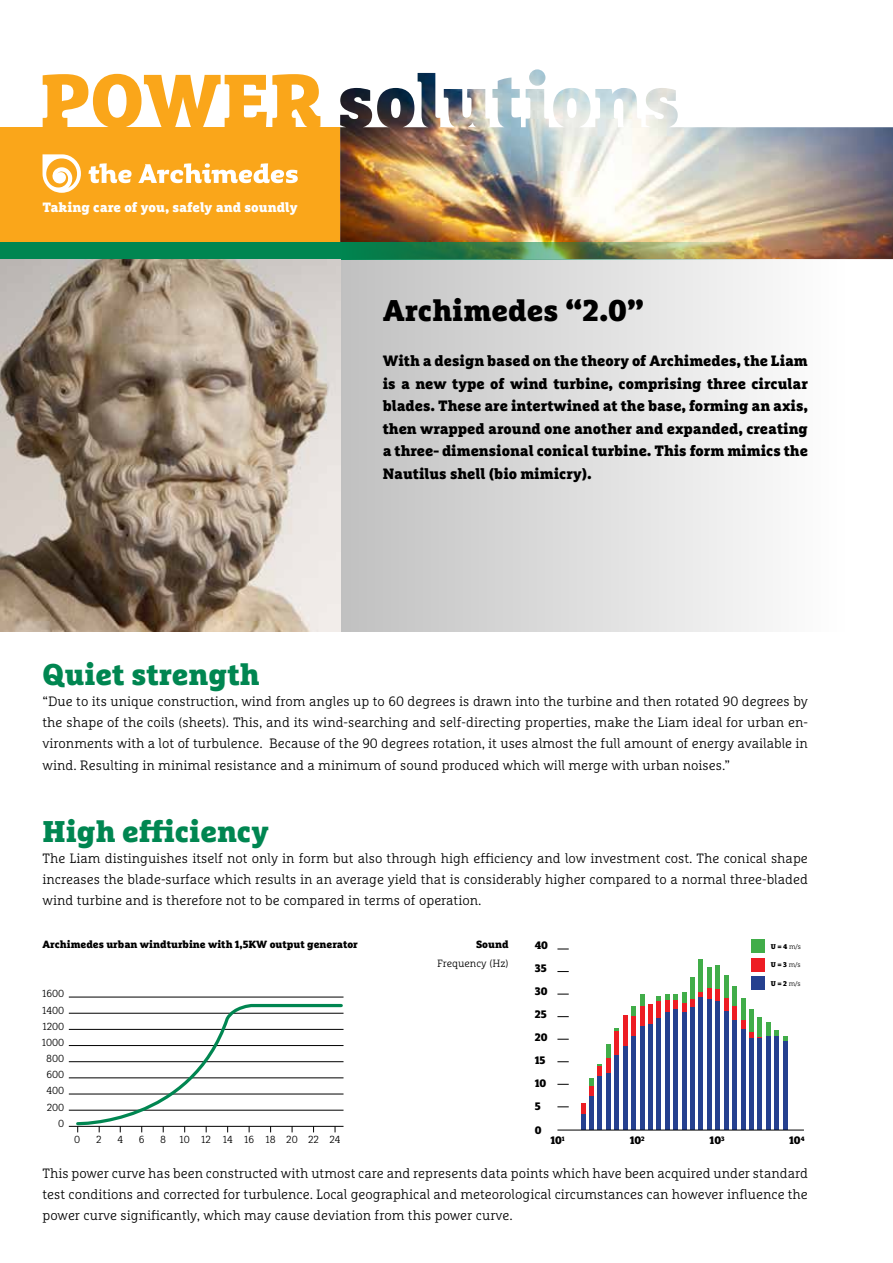
<style>
.page{position:relative;width:893px;height:1263px;background:#fff}
.page>*{position:absolute;margin:0;border:0;box-sizing:border-box;transform-origin:0 0}
.t1{font:900 75px "Marselis Slab OT";color:#faa61a}
.t2{font:900 30px "Marselis Slab OT";color:#008651}
.t3{font:900 30px "Marselis Slab OT";color:#000}
.t4{font:900 15px/22.5px "Marselis Slab OT";color:#000;text-align:justify}
.t5{font:300 13.5px/21px "Marselis Slab OT";color:#000;text-align:justify}
.t6{font:900 13.5px "Marselis Slab OT";color:#fff}
.t7{font:900 10.8px/23.1px "Marselis Slab OT";color:#000}
.t8{font:900 10.5px "Marselis Slab OT";color:#000}
.t9{font:300 10.5px "Marselis Slab OT";color:#000}
.t10{font:300 10.2px "Marselis Slab OT";color:#000}
.t11{font:900 6.9px "Marselis Slab OT";color:#000}
.s1{font-weight:300}
</style>
<div class="page">
<div style="left:340px;top:259px;width:510px;height:372px;background:linear-gradient(to right,#c0c0c0,#fff)"></div>
<div style="left:0;top:127px;width:340px;height:115px;background:#faa61a"></div>
<img style="left:340px;top:69px;width:553px;height:190px">
<div style="left:0;top:242px;width:340px;height:17px;background:#008651"></div>
<img style="left:340px;top:242px;width:425px;height:17px">
<img style="left:0;top:259px;width:340px;height:372px">
<svg style="left:43px;top:154px;width:38px;height:39px"></svg>
<svg style="left:88px;top:163px;width:44px;height:20px"></svg>
<svg style="left:138px;top:163px;width:160px;height:20px"></svg>
<hr style="left:69px;top:997px;width:274px;height:1px;background:#000">
<hr style="left:69px;top:1013px;width:274px;height:1px;background:#000">
<hr style="left:69px;top:1029px;width:274px;height:1px;background:#000">
<hr style="left:69px;top:1045px;width:274px;height:1px;background:#000">
<hr style="left:69px;top:1061px;width:274px;height:1px;background:#000">
<hr style="left:69px;top:1077px;width:274px;height:1px;background:#000">
<hr style="left:69px;top:1093px;width:274px;height:1px;background:#000">
<hr style="left:69px;top:1110px;width:274px;height:1px;background:#000">
<hr style="left:69px;top:1126px;width:274px;height:1px;background:#000">
<svg style="left:74px;top:1003px;width:270px;height:129px"></svg>
<hr style="left:581px;top:1113px;width:4px;height:17px;background:#25408f">
<hr style="left:589px;top:1096px;width:4px;height:34px;background:#25408f">
<hr style="left:598px;top:1076px;width:4px;height:54px;background:#25408f">
<hr style="left:606px;top:1072px;width:4px;height:58px;background:#25408f">
<hr style="left:615px;top:1055px;width:4px;height:75px;background:#25408f">
<div style="left:631px;top:1036px;width:5px;height:94px;background:#25408f"></div>
<hr style="left:640px;top:1025px;width:4px;height:105px;background:#25408f">
<hr style="left:657px;top:1018px;width:4px;height:112px;background:#25408f">
<hr style="left:665px;top:1012px;width:4px;height:118px;background:#25408f">
<hr style="left:674px;top:1008px;width:4px;height:122px;background:#25408f">
<hr style="left:682px;top:1012px;width:4px;height:118px;background:#25408f">
<hr style="left:690px;top:1007px;width:4px;height:123px;background:#25408f">
<hr style="left:699px;top:997px;width:4px;height:133px;background:#25408f">
<hr style="left:707px;top:999px;width:4px;height:131px;background:#25408f">
<hr style="left:716px;top:1000px;width:4px;height:130px;background:#25408f">
<hr style="left:724px;top:1011px;width:4px;height:119px;background:#25408f">
<hr style="left:733px;top:1020px;width:4px;height:110px;background:#25408f">
<hr style="left:741px;top:1028px;width:4px;height:102px;background:#25408f">
<hr style="left:749px;top:1038px;width:4px;height:92px;background:#25408f">
<hr style="left:758px;top:1038px;width:4px;height:92px;background:#25408f">
<hr style="left:766px;top:1036px;width:4px;height:94px;background:#25408f">
<hr style="left:775px;top:1036px;width:4px;height:94px;background:#25408f">
<hr style="left:783px;top:1040px;width:4px;height:90px;background:#25408f">
<hr style="left:648px;top:1024px;width:4px;height:106px;background:#25408f">
<hr style="left:623px;top:1046px;width:4px;height:84px;background:#25408f">
<hr style="left:581px;top:1103px;width:4px;height:10px;background:#ed1d24">
<hr style="left:589px;top:1085px;width:4px;height:11px;background:#ed1d24">
<hr style="left:598px;top:1066px;width:4px;height:10px;background:#ed1d24">
<hr style="left:606px;top:1057px;width:4px;height:15px;background:#ed1d24">
<hr style="left:615px;top:1031px;width:4px;height:24px;background:#ed1d24">
<div style="left:631px;top:1015px;width:5px;height:21px;background:#ed1d24"></div>
<hr style="left:640px;top:1006px;width:4px;height:19px;background:#ed1d24">
<hr style="left:657px;top:1001px;width:4px;height:17px;background:#ed1d24">
<hr style="left:665px;top:1000px;width:4px;height:12px;background:#ed1d24">
<hr style="left:682px;top:1002px;width:4px;height:10px;background:#ed1d24">
<svg style="left:690px;top:992px;width:13px;height:15px"></svg>
<hr style="left:707px;top:988px;width:4px;height:11px;background:#ed1d24">
<hr style="left:716px;top:989px;width:4px;height:11px;background:#ed1d24">
<hr style="left:724px;top:997px;width:4px;height:14px;background:#ed1d24">
<hr style="left:733px;top:1006px;width:4px;height:14px;background:#ed1d24">
<svg style="left:741px;top:1020px;width:21px;height:18px"></svg>
<hr style="left:648px;top:1005px;width:4px;height:19px;background:#ed1d24">
<hr style="left:623px;top:1015px;width:4px;height:31px;background:#ed1d24">
<svg style="left:589px;top:1078px;width:4px;height:7px"></svg>
<hr style="left:606px;top:1044px;width:4px;height:13px;background:#41ad49">
<svg style="left:615px;top:1028px;width:4px;height:3px"></svg>
<div style="left:631px;top:1006px;width:5px;height:9px;background:#41ad49"></div>
<hr style="left:640px;top:994px;width:4px;height:12px;background:#41ad49">
<svg style="left:657px;top:994px;width:21px;height:14px"></svg>
<hr style="left:682px;top:992px;width:4px;height:10px;background:#41ad49">
<hr style="left:690px;top:977px;width:4px;height:22px;background:#41ad49">
<hr style="left:699px;top:959px;width:4px;height:33px;background:#41ad49">
<hr style="left:707px;top:967px;width:4px;height:21px;background:#41ad49">
<hr style="left:716px;top:965px;width:4px;height:24px;background:#41ad49">
<hr style="left:724px;top:975px;width:4px;height:22px;background:#41ad49">
<hr style="left:733px;top:986px;width:4px;height:20px;background:#41ad49">
<hr style="left:741px;top:998px;width:4px;height:22px;background:#41ad49">
<hr style="left:749px;top:1009px;width:4px;height:22px;background:#41ad49">
<hr style="left:758px;top:1017px;width:4px;height:19px;background:#41ad49">
<hr style="left:766px;top:1022px;width:4px;height:14px;background:#41ad49">
<svg style="left:775px;top:1030px;width:12px;height:10px"></svg>
<div style="left:751px;top:940px;width:13px;height:13px;background:#41ad49"></div>
<div style="left:751px;top:958px;width:13px;height:13px;background:#ed1d24"></div>
<div style="left:751px;top:977px;width:13px;height:13px;background:#25408f"></div>
<hr style="left:557px;top:1130px;width:247px;height:1px;background:#000">
<svg style="left:557px;top:1106px;width:12px;height:1px"></svg>
<svg style="left:557px;top:1061px;width:12px;height:1px"></svg>
<svg style="left:557px;top:994px;width:12px;height:1px"></svg>
<svg style="left:557px;top:971px;width:12px;height:1px"></svg>
<svg style="left:557px;top:1084px;width:12px;height:1px"></svg>
<svg style="left:557px;top:1016px;width:12px;height:1px"></svg>
<svg style="left:557px;top:1039px;width:12px;height:1px"></svg>
<svg style="left:557px;top:949px;width:12px;height:1px"></svg>
<h1 class="t1" style="left:40px;top:53px;width:284px">POWER</h1>
<p class="t6" style="left:43px;top:199px;width:257px">Taking care of you, safely and soundly</p>
<h2 class="t3" style="left:383px;top:292px;width:263px">Archimedes “2.0”</h2>
<p class="t4" style="left:383px;top:350px;width:427px">With a design based on the theory of Archimedes, the Liam is a new type of wind turbine, comprising three circular blades. These are intertwined at the base, forming an axis, then wrapped around one another and expanded, creating a three- dimensional conical turbine. This form mimics the Nautilus shell (bio mimicry).</p>
<h2 class="t2" style="left:43px;top:655px;width:219px">Quiet strength</h2>
<p class="t5" style="left:43px;top:690px;width:767px">“Due to its unique construction, wind from angles up to 60 degrees is drawn into the turbine and then rotated 90 degrees by the shape of the coils (sheets). This, and its wind-searching and self-directing properties, make the Liam ideal for urban en&shy;vironments with a lot of turbulence. Because of the 90 degrees rotation, it uses almost the full amount of energy available in</p>
<p class="t5" style="left:43px;top:755px;width:689px">wind. Resulting in minimal resistance and a minimum of sound produced which will merge with urban noises.”</p>
<h2 class="t2" style="left:43px;top:812px;width:228px">High efficiency</h2>
<p class="t5" style="left:43px;top:847px;width:767px">The Liam distinguishes itself not only in form but also through high efficiency and low investment cost. The conical shape increases the blade-surface which results in an average yield that is considerably higher compared to a normal three-bladed wind turbine and is therefore not to be compared in terms of operation.</p>
<p class="t8" style="left:43px;top:938px;width:317px">Archimedes urban windturbine with 1,5KW output generator</p>
<p class="t8" style="left:476px;top:938px;width:34px">Sound</p>
<p class="t9" style="left:437px;top:957px;width:73px">Frequency (Hz)</p>
<p class="t10" style="left:42px;top:988px;width:24px">1600</p>
<p class="t10" style="left:42px;top:1004px;width:24px">1400</p>
<p class="t10" style="left:42px;top:1020px;width:24px">1200</p>
<p class="t10" style="left:42px;top:1036px;width:24px">1000</p>
<p class="t10" style="left:46px;top:1052px;width:20px">800</p>
<p class="t10" style="left:46px;top:1068px;width:19px">600</p>
<p class="t10" style="left:47px;top:1085px;width:19px">400</p>
<p class="t10" style="left:58px;top:1117px;width:8px">0</p>
<p class="t10" style="left:47px;top:1101px;width:19px">200</p>
<p class="t10" style="left:74px;top:1133px;width:8px">0</p>
<p class="t10" style="left:96px;top:1133px;width:7px">2</p>
<p class="t10" style="left:117px;top:1133px;width:7px">4</p>
<p class="t10" style="left:139px;top:1133px;width:7px">6</p>
<p class="t10" style="left:160px;top:1133px;width:8px">8</p>
<p class="t10" style="left:179px;top:1133px;width:163px">10 12 14 16 18 20 22 24</p>
<p class="t7" style="left:535px;top:933px;width:15px">40<br>35<br>30<br>25<br>20<br>15<br>10<br>5<br>0</p>
<p class="t7" style="left:550px;top:1129px;width:16px">10<sup>1</sup></p>
<p class="t11" style="left:771px;top:942px;width:32px">U = 4 <span class="s1">m/s</span></p>
<p class="t11" style="left:771px;top:960px;width:32px">U = 3 <span class="s1">m/s</span></p>
<p class="t11" style="left:771px;top:979px;width:32px">U = 2 <span class="s1">m/s</span></p>
<p class="t7" style="left:630px;top:1129px;width:17px">10<sup>2</sup></p>
<p class="t7" style="left:789px;top:1129px;width:17px">10<sup>4</sup></p>
<p class="t7" style="left:710px;top:1129px;width:17px">10<sup>3</sup></p>
<p class="t5" style="left:43px;top:1162px;width:767px">This power curve has been constructed with utmost care and represents data points which have been acquired under standard test conditions and corrected for turbulence. Local geographical and meteorological circumstances can however influence the power curve significantly, which may cause deviation from this power curve.</p>
</div>
